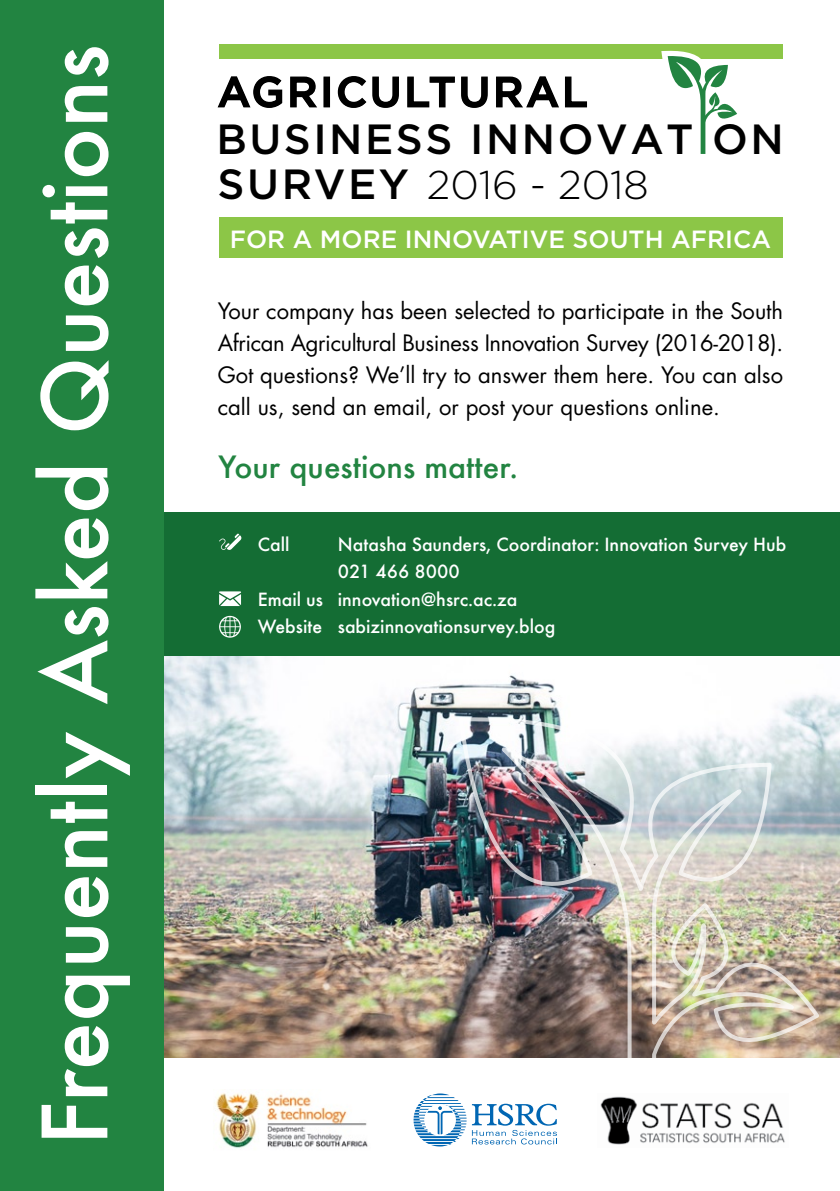
<style>
.page{position:relative;width:840px;height:1191px;background:#fff}
.page>*{position:absolute;margin:0;border:0;box-sizing:border-box;transform-origin:0 0}
.t1{font:500 87.2px "Futura";color:#fff}
.t2{font:500 42.2px "Gotham HTF";letter-spacing:.06em;color:#000}
.t3{font:300 40px "Gotham HTF";color:#000}
.t4{font:500 30px "Futura";color:#228441}
.t5{font:500 24.8px "Gotham HTF";color:#fff}
.t6{font:22px/32px "Futura Std";color:#000;text-align:justify}
.t7{font:500 20px/27.4px "Futura T";color:#fff}
.s1{font-weight:500;font-size:42.2px}
</style>
<div class="page">
<img style="left:163px;top:656px;width:676px;height:402px">
<div style="left:0;top:512px;width:839px;height:144px;background:#146d34"></div>
<div style="left:0;top:0;width:163px;height:1191px;background:#228441"></div>
<svg style="left:219px;top:591px;width:22px;height:15px"></svg>
<svg style="left:219px;top:616px;width:22px;height:21px"></svg>
<svg style="left:219px;top:533px;width:22px;height:17px"></svg>
<div style="left:219px;top:44px;width:562px;height:15px;background:#8cc647"></div>
<div style="left:219px;top:217px;width:562px;height:41px;background:#8cc647"></div>
<svg style="left:661px;top:50px;width:75px;height:104px"></svg>
<svg style="left:217px;top:76px;width:370px;height:32px"></svg>
<img style="left:456px;top:715px;width:364px;height:429px">
<img style="left:216px;top:1093px;width:152px;height:56px">
<img style="left:597px;top:1093px;width:191px;height:52px">
<svg style="left:413px;top:1093px;width:143px;height:53px"></svg>
<p class="t1" style="left:15px;top:1145px;width:1102px;rotate:-90deg">Frequently Asked Questions</p>
<p class="t2" style="left:216px;top:115px;width:568px">BUSINESS INNOVAT ON</p>
<p class="t3" style="left:217px;top:163px;width:432px"><span class="s1">SURVEY</span> 2016 - 2018</p>
<p class="t5" style="left:230px;top:225px;width:542px">FOR A MORE INNOVATIVE SOUTH AFRICA</p>
<p class="t6" style="left:217px;top:295px;width:566px">Your company has been selected to participate in the South African Agricultural Business Innovation Survey (2016-2018).<br>Got questions? We’ll try to answer them here. You can also call us, send an email, or post your questions online.</p>
<p class="t4" style="left:218px;top:446px;width:301px">Your questions matter.</p>
<p class="t7" style="left:257px;top:530px;width:33px">Call</p>
<p class="t7" style="left:337px;top:530px;width:450px">Natasha Saunders, Coordinator: Innovation Survey Hub<br>021 466 8000</p>
<p class="t7" style="left:257px;top:585px;width:261px">Email us innovation@hsrc.ac.za</p>
<p class="t7" style="left:257px;top:612px;width:299px">Website sabizinnovationsurvey.blog</p>
</div>
